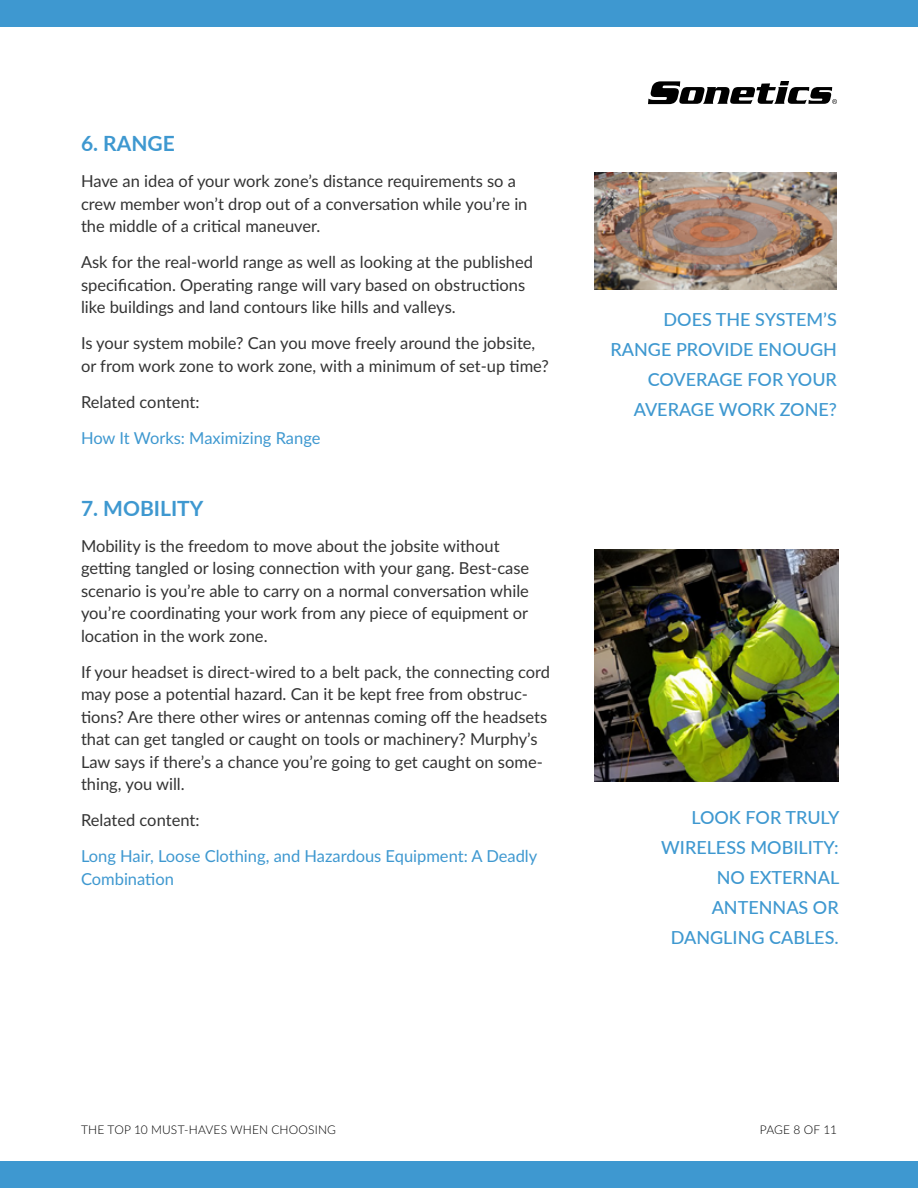
<style>
.page{position:relative;width:918px;height:1188px;background:#fff}
.page>*{position:absolute;margin:0;border:0;box-sizing:border-box;transform-origin:0 0}
.Paragraph{font:700 21px "Lato";color:#3e98d0}
.Title-Sidebar{font:500 18px/30px "Lato";color:#3e98d0;text-align:right}
.Paragraph-2{font:16.5px/22.5px "Lato";color:#333}
.Paragraph-3{font:16.5px/22.5px "Lato";color:#3e98d0}
.t1{font:300 12px "Lato";letter-spacing:.015em;color:#000}
</style>
<div class="page">
<svg style="left:648px;top:81px;width:189px;height:23px"></svg>
<div style="left:0;top:0;width:918px;height:27px;background:#3e98d0"></div>
<div style="left:0;top:1161px;width:918px;height:27px;background:#3e98d0"></div>
<img style="left:594px;top:173px;width:243px;height:116px">
<img style="left:594px;top:550px;width:245px;height:232px">
<p class="Paragraph" style="left:81px;top:128px;width:95px">6. RANGE</p>
<p class="Paragraph-2" style="left:81px;top:169px;width:448px">Have an idea of your work zone’s distance requirements so a crew member won’t drop out of a conversation while you’re in the middle of a critical maneuver.</p>
<p class="Paragraph-2" style="left:81px;top:250px;width:454px">Ask for the real-world range as well as looking at the published specification. Operating range will vary based on obstructions like buildings and land contours like hills and valleys.</p>
<p class="Paragraph-2" style="left:81px;top:331px;width:469px">Is your system mobile? Can you move freely around the jobsite, or from work zone to work zone, with a minimum of set-up time?</p>
<p class="Paragraph-2" style="left:81px;top:390px;width:120px">Related content:</p>
<p class="Paragraph-3" style="left:81px;top:426px;width:241px">How It Works: Maximizing Range</p>
<p class="Paragraph" style="left:81px;top:493px;width:124px">7. MOBILITY</p>
<p class="Paragraph-2" style="left:81px;top:534px;width:450px">Mobility is the freedom to move about the jobsite without getting tangled or losing connection with your gang. Best-case scenario is you’re able to carry on a normal conversation while you’re coordinating your work from any piece of equipment or location in the work zone.</p>
<p class="Paragraph-2" style="left:81px;top:660px;width:471px">If your headset is direct-wired to a belt pack, the connecting cord may pose a potential hazard. Can it be kept free from obstruc&shy;tions? Are there other wires or antennas coming off the headsets that can get tangled or caught on tools or machinery? Murphy’s Law says if there’s a chance you’re going to get caught on some&shy;thing, you will.</p>
<p class="Paragraph-2" style="left:81px;top:808px;width:120px">Related content:</p>
<p class="Paragraph-3" style="left:81px;top:844px;width:458px">Long Hair, Loose Clothing, and Hazardous Equipment: A Deadly<br>Combination</p>
<p class="Title-Sidebar" style="left:611px;top:303px;width:228px">DOES THE SYSTEM’S<br>RANGE PROVIDE ENOUGH<br>COVERAGE FOR YOUR<br>AVERAGE WORK ZONE?</p>
<p class="Title-Sidebar" style="left:661px;top:802px;width:180px">LOOK FOR TRULY<br>WIRELESS MOBILITY:<br>NO EXTERNAL<br>ANTENNAS OR<br>DANGLING CABLES.</p>
<p class="t1" style="left:81px;top:1121px;width:257px">THE TOP 10 MUST-HAVES WHEN CHOOSING</p>
<p class="t1" style="left:760px;top:1121px;width:79px">PAGE 8 OF 11</p>
</div>
